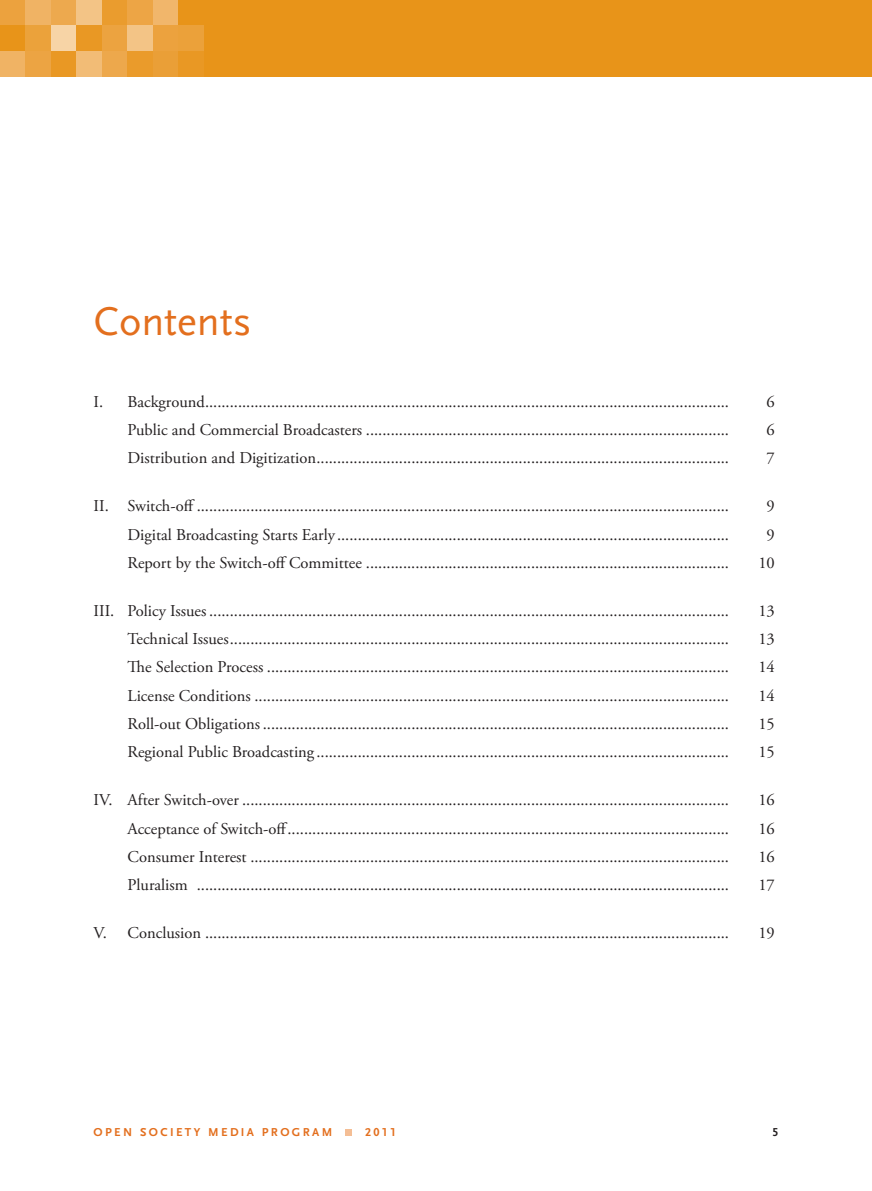
<style>
.page{position:relative;width:872px;height:1191px;background:#fff}
.page>*{position:absolute;margin:0;border:0;box-sizing:border-box;transform-origin:0 0}
.t1{font:42px "Scala Sans";color:#e36f1e}
.t2{font:16.5px "Adobe Garamond Pro";color:#231f20}
.t3{font:700 12px "Scala Sans LF";letter-spacing:.2em;color:#e36f1e}
.t4{font:700 12px "Scala Sans LF";color:#231f20}
</style>
<div class="page">
<div style="left:345px;top:1129px;width:7px;height:7px;background:#f4be95"></div>
<div style="left:0;top:0;width:872px;height:77px;background:#e89419"></div>
<div style="left:0;top:0;width:25px;height:25px;background:#eca23e"></div>
<div style="left:0;top:51px;width:25px;height:26px;background:#f0b364"></div>
<div style="left:25px;top:0;width:26px;height:25px;background:#f0b364"></div>
<div style="left:25px;top:25px;width:26px;height:26px;background:#eba23b"></div>
<div style="left:25px;top:51px;width:26px;height:26px;background:#eca443"></div>
<div style="left:51px;top:0;width:25px;height:25px;background:#eda94e"></div>
<div style="left:51px;top:25px;width:25px;height:26px;background:#f7d4a6"></div>
<div style="left:51px;top:51px;width:25px;height:26px;background:#e99824"></div>
<div style="left:76px;top:0;width:26px;height:25px;background:#f3c486"></div>
<div style="left:76px;top:25px;width:26px;height:26px;background:#e99824"></div>
<div style="left:76px;top:51px;width:26px;height:26px;background:#f2bc76"></div>
<div style="left:102px;top:0;width:25px;height:25px;background:#ea9c2e"></div>
<div style="left:102px;top:25px;width:25px;height:26px;background:#eca340"></div>
<div style="left:102px;top:51px;width:25px;height:26px;background:#eda84c"></div>
<div style="left:127px;top:0;width:26px;height:25px;background:#eda545"></div>
<div style="left:127px;top:25px;width:26px;height:26px;background:#f3c486"></div>
<div style="left:127px;top:51px;width:26px;height:26px;background:#ea9b2b"></div>
<div style="left:153px;top:0;width:25px;height:25px;background:#f1b66b"></div>
<div style="left:153px;top:25px;width:25px;height:26px;background:#eca23e"></div>
<div style="left:153px;top:51px;width:25px;height:26px;background:#ea9f37"></div>
<div style="left:178px;top:25px;width:26px;height:26px;background:#eba13a"></div>
<div style="left:178px;top:51px;width:26px;height:26px;background:#e99824"></div>
<h1 class="t1" style="left:94px;top:300px;width:160px">Contents</h1>
<p class="t2" style="left:94px;top:395px;width:637px">I. Background ...............................................................................................................................</p>
<p class="t2" style="left:766px;top:395px;width:10px">6</p>
<p class="t2" style="left:128px;top:423px;width:603px">Public and Commercial Broadcasters ........................................................................................</p>
<p class="t2" style="left:766px;top:423px;width:10px">6</p>
<p class="t2" style="left:128px;top:451px;width:603px">Distribution and Digitization ....................................................................................................</p>
<p class="t2" style="left:766px;top:451px;width:10px">7</p>
<p class="t2" style="left:94px;top:499px;width:637px">II. Switch-off .................................................................................................................................</p>
<p class="t2" style="left:766px;top:499px;width:10px">9</p>
<p class="t2" style="left:128px;top:528px;width:603px">Digital Broadcasting Starts Early ...............................................................................................</p>
<p class="t2" style="left:766px;top:528px;width:10px">9</p>
<p class="t2" style="left:128px;top:556px;width:603px">Report by the Switch-off Committee ........................................................................................</p>
<p class="t2" style="left:758px;top:556px;width:18px">10</p>
<p class="t2" style="left:94px;top:604px;width:637px">III. Policy Issues ..............................................................................................................................</p>
<p class="t2" style="left:758px;top:604px;width:18px">13</p>
<p class="t2" style="left:128px;top:632px;width:603px">Technical Issues .........................................................................................................................</p>
<p class="t2" style="left:758px;top:632px;width:18px">13</p>
<p class="t2" style="left:128px;top:660px;width:603px">The Selection Process ................................................................................................................</p>
<p class="t2" style="left:758px;top:660px;width:18px">14</p>
<p class="t2" style="left:128px;top:689px;width:603px">License Conditions ...................................................................................................................</p>
<p class="t2" style="left:758px;top:689px;width:18px">14</p>
<p class="t2" style="left:128px;top:717px;width:603px">Roll-out Obligations .................................................................................................................</p>
<p class="t2" style="left:758px;top:717px;width:18px">15</p>
<p class="t2" style="left:128px;top:745px;width:603px">Regional Public Broadcasting ....................................................................................................</p>
<p class="t2" style="left:758px;top:745px;width:18px">15</p>
<p class="t2" style="left:94px;top:793px;width:637px">IV. After Switch-over ......................................................................................................................</p>
<p class="t2" style="left:758px;top:793px;width:18px">16</p>
<p class="t2" style="left:128px;top:821px;width:603px">Acceptance of Switch-off...........................................................................................................</p>
<p class="t2" style="left:758px;top:821px;width:18px">16</p>
<p class="t2" style="left:128px;top:850px;width:603px">Consumer Interest ....................................................................................................................</p>
<p class="t2" style="left:758px;top:850px;width:18px">16</p>
<p class="t2" style="left:128px;top:878px;width:603px">Pluralism .................................................................................................................................</p>
<p class="t2" style="left:758px;top:878px;width:18px">17</p>
<p class="t2" style="left:94px;top:926px;width:637px">V. Conclusion ...............................................................................................................................</p>
<p class="t2" style="left:758px;top:926px;width:18px">19</p>
<p class="t3" style="left:94px;top:1127px;width:240px">OPEN SOCIETY MEDIA PROGRAM</p>
<p class="t3" style="left:365px;top:1127px;width:33px">2011</p>
<p class="t4" style="left:772px;top:1127px;width:7px">5</p>
</div>
